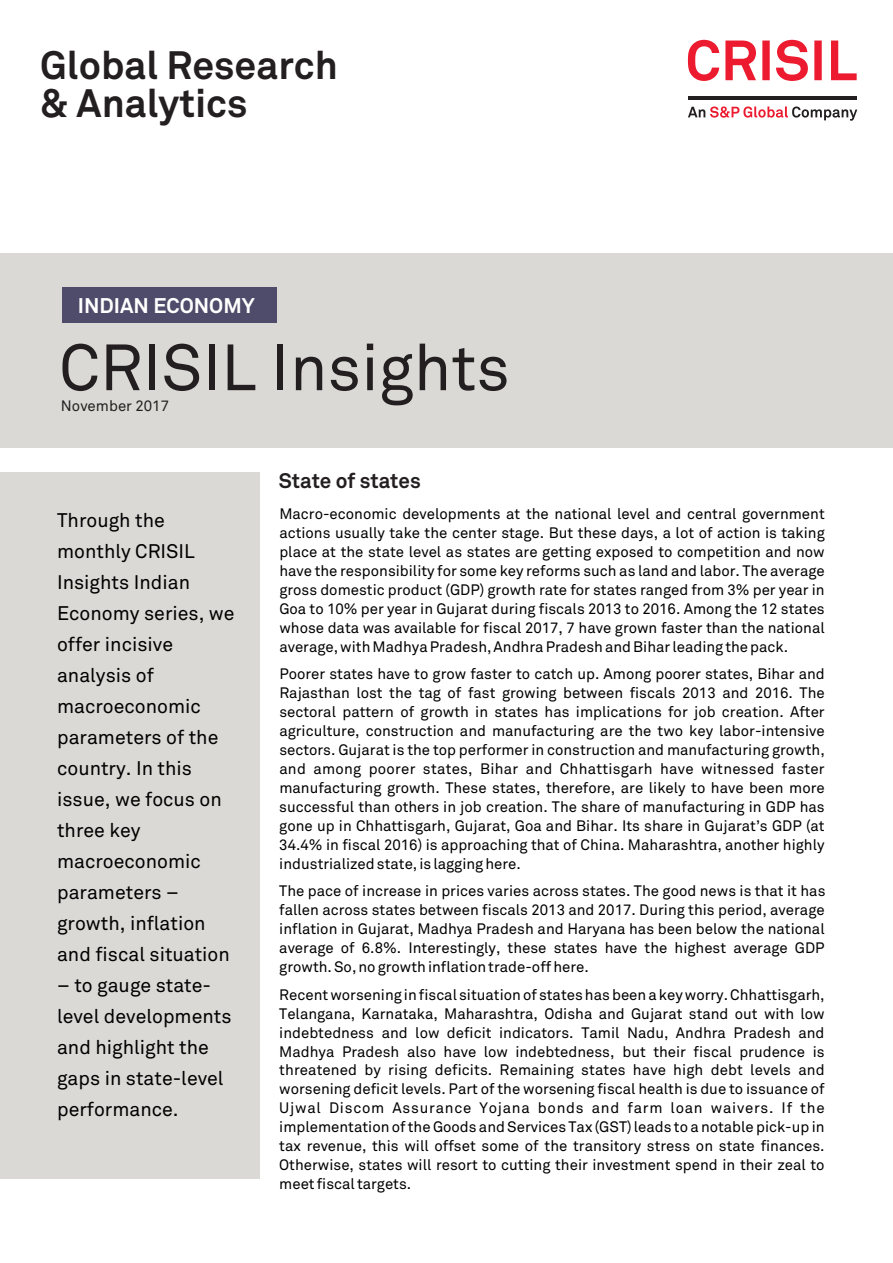
<style>
.page{position:relative;width:893px;height:1263px;background:#fff}
.page>*{position:absolute;margin:0;border:0;box-sizing:border-box;transform-origin:0 0}
.t1{font:64.5px "Akkurat Pro";color:#231f20}
.t2{font:700 39.15px/38.4px "Akkurat Pro";color:#231f20}
.t3{font:700 21px "Akkurat Pro";color:#fff}
.t4{font:700 20.85px "Akkurat Pro";color:#231f20}
.t5{font:19.5px/31px "Akkurat Pro";color:#000}
.t6{font:15px/19px "Akkurat Pro";color:#000;text-align:justify}
.t7{font:15px "Akkurat Pro";color:#231f20}
</style>
<div class="page">
<div style="left:0;top:473px;width:260px;height:706px;background:#dbd9d6"></div>
<div style="left:0;top:254px;width:893px;height:194px;background:#dbd9d6"></div>
<div style="left:62px;top:287px;width:215px;height:36px;background:#4f4b6a"></div>
<svg style="left:688px;top:40px;width:169px;height:41px"></svg>
<svg style="left:688px;top:106px;width:169px;height:15px"></svg>
<hr style="left:688px;top:97px;width:169px;height:3px;background:#231f20">
<h2 class="t2" style="left:39px;top:49px;width:300px">Global Research &amp; Analytics</h2>
<h3 class="t3" style="left:78px;top:298px;width:178px">INDIAN ECONOMY</h3>
<h1 class="t1" style="left:59px;top:344px;width:452px">CRISIL Insights</h1>
<p class="t7" style="left:61px;top:400px;width:110px">November 2017</p>
<h3 class="t5" style="left:57px;top:506px;width:179px">Through the monthly CRISIL<br>Insights Indian<br>Economy series, we offer incisive analysis of macroeconomic parameters of the country. In this issue, we focus on three key macroeconomic parameters – growth, inflation and fiscal situation</h3>
<h3 class="t5" style="left:57px;top:971px;width:176px">– to gauge state&shy;level developments and highlight the gaps in state-level performance.</h3>
<h3 class="t4" style="left:279px;top:473px;width:144px">State of states</h3>
<p class="t6" style="left:279px;top:505px;width:547px">Macro-economic developments at the national level and central government actions usually take the center stage. But these days, a lot of action is taking place at the state level as states are getting exposed to competition and now have the responsibility for some key reforms such as land and labor. The average gross domestic product (GDP) growth rate for states ranged from 3% per year in Goa to 10% per year in Gujarat during fiscals 2013 to 2016. Among the 12 states whose data was available for fiscal 2017, 7 have grown faster than the national average, with Madhya Pradesh, Andhra Pradesh and Bihar leading the pack.</p>
<p class="t6" style="left:279px;top:666px;width:547px">Poorer states have to grow faster to catch up. Among poorer states, Bihar and Rajasthan lost the tag of fast growing between fiscals 2013 and 2016. The sectoral pattern of growth in states has implications for job creation. After agriculture, construction and manufacturing are the two key labor-intensive sectors. Gujarat is the top performer in construction and manufacturing growth, and among poorer states, Bihar and Chhattisgarh have witnessed faster manufacturing growth. These states, therefore, are likely to have been more successful than others in job creation. The share of manufacturing in GDP has gone up in Chhattisgarh, Gujarat, Goa and Bihar. Its share in Gujarat’s GDP (at 34.4% in fiscal 2016) is approaching that of China. Maharashtra, another highly industrialized state, is lagging here.</p>
<p class="t6" style="left:279px;top:883px;width:548px">The pace of increase in prices varies across states. The good news is that it has fallen across states between fiscals 2013 and 2017. During this period, average inflation in Gujarat, Madhya Pradesh and Haryana has been below the national average of 6.8%. Interestingly, these states have the highest average GDP growth. So, no growth inflation trade-off here.</p>
<p class="t6" style="left:279px;top:986px;width:547px">Recent worsening in fiscal situation of states has been a key worry. Chhattisgarh, Telangana, Karnataka, Maharashtra, Odisha and Gujarat stand out with low indebtedness and low deficit indicators. Tamil Nadu, Andhra Pradesh and Madhya Pradesh also have low indebtedness, but their fiscal prudence is threatened by rising deficits. Remaining states have high debt levels and worsening deficit levels. Part of the worsening fiscal health is due to issuance of Ujwal Discom Assurance Yojana bonds and farm loan waivers. If the implementation of the Goods and Services Tax (GST) leads to a notable pick-up in tax revenue, this will offset some of the transitory stress on state finances.<br>Otherwise, states will resort to cutting their investment spend in their zeal to meet fiscal targets.</p>
</div>
